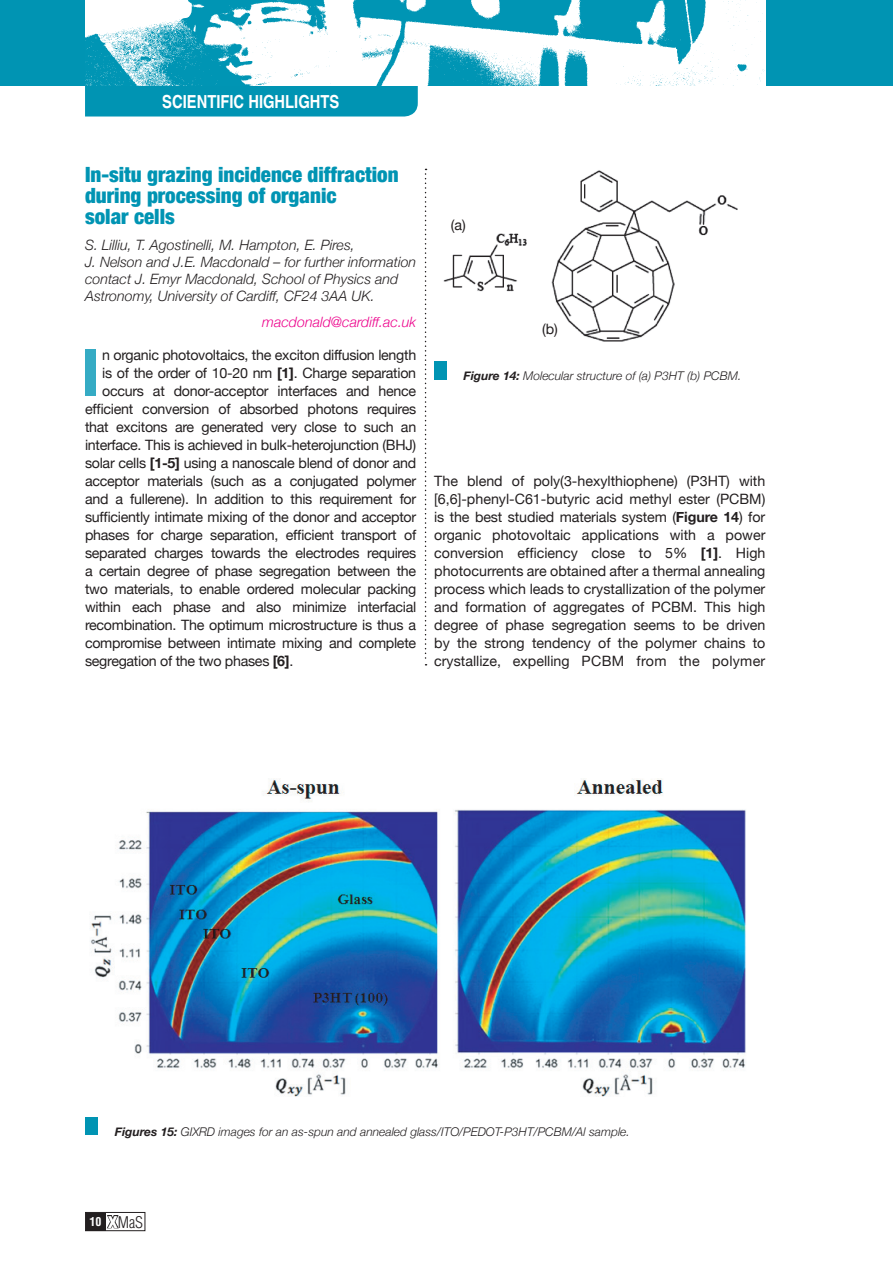
<style>
.page{position:relative;width:893px;height:1263px;background:#fff}
.page>*{position:absolute;margin:0;border:0;box-sizing:border-box;transform-origin:0 0}
.t1{font:700 64.65px "Helvetica Neue";color:#35abc4}
.t2{font:900 condensed 21px/21px "Helvetica Neue";color:#0094b3}
.t3{font:700 condensed 18px "Helvetica";color:#fff}
.t4{font:300 condensed 15.75px "Helvetica";color:#231f20}
.t5{font:14.25px/18px "Helvetica Neue";letter-spacing:-.02em;color:#231f20;text-align:justify}
.t6{font:italic 300 14.25px/17.1px "Helvetica Neue";color:#231f20}
.t7{font:italic 300 14.25px "Helvetica Neue";color:#ed028c}
.t8{font:italic 300 12px "Helvetica Neue";color:#231f20}
.s1{font-weight:700}
.s2{font-weight:700;font-size:12px;color:#fff}
.s3{font-weight:900;color:#fff}
</style>
<div class="page">
<div style="left:85px;top:1212px;width:60px;height:19px;border:1px solid #231f20"></div>
<div style="left:86px;top:1213px;width:20px;height:17px;background:#231f20"></div>
<svg style="left:106px;top:1215px;width:13px;height:14px"></svg>
<div style="left:0;top:0;width:893px;height:85px;background:#0094b3"></div>
<div style="left:85px;top:85px;width:333px;height:32px;background:#0094b3"></div>
<img style="left:85px;top:0;width:680px;height:85px">
<div style="left:434px;top:361px;width:13px;height:26px;background:#0094b3"></div>
<svg style="left:425px;top:169px;width:2px;height:496px"></svg>
<img style="left:90px;top:778px;width:656px;height:319px">
<div style="left:85px;top:1117px;width:13px;height:25px;background:#0094b3"></div>
<img style="left:443px;top:170px;width:294px;height:172px">
<div style="left:431px;top:380px;width:27px;height:22px;background:#fff"></div>
<div style="left:77px;top:1135px;width:27px;height:23px;background:#fff"></div>
<p class="t3" style="left:162px;top:90px;width:179px">SCIENTIFIC HIGHLIGHTS</p>
<h2 class="t2" style="left:85px;top:164px;width:315px">In-situ grazing incidence diffraction during processing of organic<br>solar cells</h2>
<p class="t6" style="left:85px;top:236px;width:333px">S. Lilliu, T. Agostinelli, M. Hampton, E. Pires,<br>J. Nelson and J.E. Macdonald – for further information contact J. Emyr Macdonald, School of Physics and Astronomy, University of Cardiff, CF24 3AA UK.</p>
<p class="t7" style="left:262px;top:313px;width:155px">macdonald@cardiff.ac.uk</p>
<h1 class="t1" style="left:81px;top:333px;width:21px">I</h1>
<p class="t5" style="left:102px;top:346px;width:315px">n organic photovoltaics, the exciton diffusion length</p>
<p class="t5" style="left:102px;top:364px;width:315px">is of the order of 10-20 nm <span class="s1">[1]</span>. Charge separation</p>
<p class="t5" style="left:102px;top:382px;width:315px">occurs at donor-acceptor interfaces and hence</p>
<p class="t5" style="left:85px;top:400px;width:333px">efficient conversion of absorbed photons requires</p>
<p class="t5" style="left:85px;top:418px;width:333px">that excitons are generated very close to such an</p>
<p class="t5" style="left:85px;top:436px;width:333px">interface. This is achieved in bulk-heterojunction (BHJ)</p>
<p class="t5" style="left:85px;top:454px;width:333px">solar cells <span class="s1">[1-5]</span> using a nanoscale blend of donor and</p>
<p class="t5" style="left:85px;top:472px;width:333px">acceptor materials (such as a conjugated polymer</p>
<p class="t5" style="left:85px;top:490px;width:333px">and a fullerene). In addition to this requirement for</p>
<p class="t5" style="left:85px;top:508px;width:333px">sufficiently intimate mixing of the donor and acceptor</p>
<p class="t5" style="left:85px;top:526px;width:333px">phases for charge separation, efficient transport of</p>
<p class="t5" style="left:85px;top:544px;width:333px">separated charges towards the electrodes requires</p>
<p class="t5" style="left:85px;top:562px;width:333px">a certain degree of phase segregation between the</p>
<p class="t5" style="left:85px;top:580px;width:333px">two materials, to enable ordered molecular packing</p>
<p class="t5" style="left:85px;top:598px;width:333px">within each phase and also minimize interfacial</p>
<p class="t5" style="left:85px;top:616px;width:333px">recombination. The optimum microstructure is thus a</p>
<p class="t5" style="left:85px;top:634px;width:333px">compromise between intimate mixing and complete</p>
<p class="t5" style="left:85px;top:652px;width:210px">segregation of the two phases <span class="s1">[6]</span>.</p>
<p class="t5" style="left:451px;top:216px;width:17px">(a)</p>
<p class="t5" style="left:542px;top:319px;width:17px">(b)</p>
<p class="t8" style="left:464px;top:368px;width:279px"><span class="s1">Figure 14:</span> Molecular structure of (a) P3HT (b) PCBM.</p>
<p class="t5" style="left:434px;top:472px;width:333px">The blend of poly(3-hexylthiophene) (P3HT) with [6,6]-phenyl-C61-butyric acid methyl ester (PCBM) is the best studied materials system (<span class="s1">Figure 14</span>) for organic photovoltaic applications with a power conversion efficiency close to 5% <span class="s1">[1]</span>. High photocurrents are obtained after a thermal annealing process which leads to crystallization of the polymer and formation of aggregates of PCBM. This high degree of phase segregation seems to be driven by the strong tendency of the polymer chains to crystallize, expelling PCBM from the polymer</p>
<p class="t8" style="left:115px;top:1124px;width:516px"><span class="s1">Figures 15:</span> GIXRD images for an as-spun and annealed glass/ITO/PEDOT-P3HT/PCBM/Al sample.</p>
<p class="t4" style="left:90px;top:1212px;width:55px"><span class="s2">10</span> <span class="s3">X</span>MaS</p>
</div>
